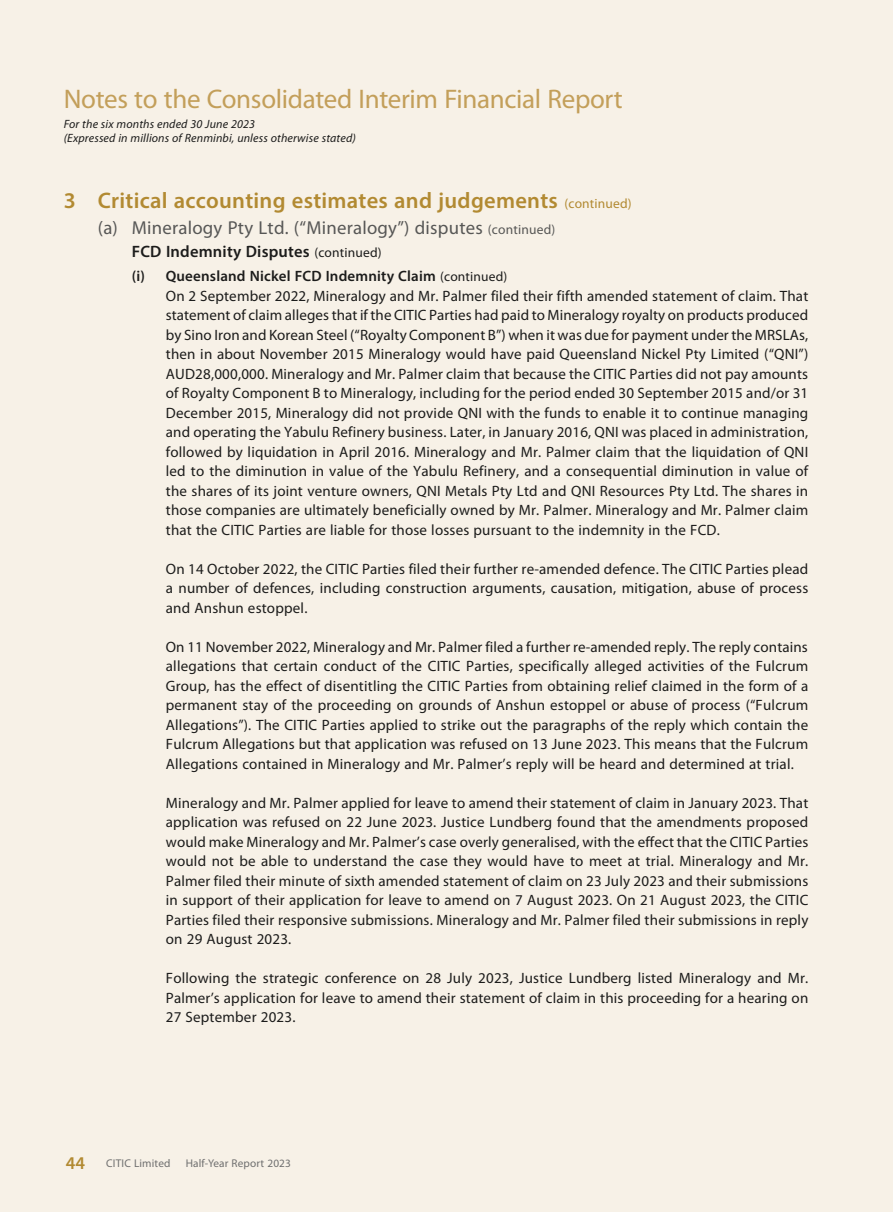
<style>
.page{position:relative;width:893px;height:1212px;background:#f7f1e7}
.page>*{position:absolute;margin:0;border:0;box-sizing:border-box;transform-origin:0 0}
.t1{font:27px "Myriad Pro";letter-spacing:-.01em;color:#c39f5a}
.t2{font:600 22.5px "Myriad Pro";letter-spacing:.01em;color:#b28a32}
.t3{font:18.75px "Myriad Pro";letter-spacing:.015em;color:#575756}
.t4{font:600 16.5px "Myriad Pro";letter-spacing:.01em;color:#1c1c1b}
.t5{font:15px/19.5px "Myriad Pro";letter-spacing:.015em;color:#1c1c1b;text-align:justify}
.t6{font:italic 12px/13.5px "Myriad Pro";letter-spacing:.01em;color:#1c1c1b}
.t7{font:11.25px "Myriad Pro";letter-spacing:.015em;color:#6f6f6f}
.s1{font-weight:400;font-size:13.5px}
.s2{font-size:13.5px}
.s3{font-weight:600}
.s4{font-weight:600;font-size:18px;color:#b28a32}
</style>
<div class="page">
<h1 class="t1" style="left:64px;top:84px;width:560px">Notes to the Consolidated Interim Financial Report</h1>
<p class="t6" style="left:64px;top:118px;width:294px">For the six months ended 30 June 2023<br>(Expressed in millions of Renminbi, unless otherwise stated)</p>
<h2 class="t2" style="left:64px;top:186px;width:569px">3 Critical accounting estimates and judgements <span class="s1">(continued)</span></h2>
<p class="t3" style="left:98px;top:217px;width:459px">(a) Mineralogy Pty Ltd. (“Mineralogy”) disputes <span class="s2">(continued)</span></p>
<p class="t4" style="left:132px;top:241px;width:251px">FCD Indemnity Disputes <span class="s1">(continued)</span></p>
<p class="t5" style="left:166px;top:266px;width:644px;text-align:left;text-indent:-34px"><span class="s3">(i) Queensland Nickel FCD Indemnity Claim</span> <span class="s2">(continued)<br></span>On 2 September 2022, Mineralogy and Mr. Palmer filed their fifth amended statement of claim. That statement of claim alleges that if the CITIC Parties had paid to Mineralogy royalty on products produced by Sino Iron and Korean Steel (“Royalty Component B”) when it was due for payment under the MRSLAs, then in about November 2015 Mineralogy would have paid Queensland Nickel Pty Limited (“QNI”)<br>AUD28,000,000. Mineralogy and Mr. Palmer claim that because the CITIC Parties did not pay amounts of Royalty Component B to Mineralogy, including for the period ended 30 September 2015 and/or 31<br>December 2015, Mineralogy did not provide QNI with the funds to enable it to continue managing and operating the Yabulu Refinery business. Later, in January 2016, QNI was placed in administration, followed by liquidation in April 2016. Mineralogy and Mr. Palmer claim that the liquidation of QNI led to the diminution in value of the Yabulu Refinery, and a consequential diminution in value of the shares of its joint venture owners, QNI Metals Pty Ltd and QNI Resources Pty Ltd. The shares in those companies are ultimately beneficially owned by Mr. Palmer. Mineralogy and Mr. Palmer claim that the CITIC Parties are liable for those losses pursuant to the indemnity in the FCD.</p>
<p class="t5" style="left:166px;top:559px;width:644px">On 14 October 2022, the CITIC Parties filed their further re-amended defence. The CITIC Parties plead a number of defences, including construction arguments, causation, mitigation, abuse of process and Anshun estoppel.</p>
<p class="t5" style="left:166px;top:637px;width:644px">On 11 November 2022, Mineralogy and Mr. Palmer filed a further re-amended reply. The reply contains allegations that certain conduct of the CITIC Parties, specifically alleged activities of the Fulcrum Group, has the effect of disentitling the CITIC Parties from obtaining relief claimed in the form of a permanent stay of the proceeding on grounds of Anshun estoppel or abuse of process (“Fulcrum Allegations”). The CITIC Parties applied to strike out the paragraphs of the reply which contain the Fulcrum Allegations but that application was refused on 13 June 2023. This means that the Fulcrum Allegations contained in Mineralogy and Mr. Palmer’s reply will be heard and determined at trial.</p>
<p class="t5" style="left:166px;top:793px;width:644px">Mineralogy and Mr. Palmer applied for leave to amend their statement of claim in January 2023. That application was refused on 22 June 2023. Justice Lundberg found that the amendments proposed would make Mineralogy and Mr. Palmer’s case overly generalised, with the effect that the CITIC Parties would not be able to understand the case they would have to meet at trial. Mineralogy and Mr.<br>Palmer filed their minute of sixth amended statement of claim on 23 July 2023 and their submissions in support of their application for leave to amend on 7 August 2023. On 21 August 2023, the CITIC Parties filed their responsive submissions. Mineralogy and Mr. Palmer filed their submissions in reply on 29 August 2023.</p>
<p class="t5" style="left:166px;top:968px;width:644px">Following the strategic conference on 28 July 2023, Justice Lundberg listed Mineralogy and Mr.<br>Palmer’s application for leave to amend their statement of claim in this proceeding for a hearing on 27 September 2023.</p>
<p class="t7" style="left:66px;top:1157px;width:106px"><span class="s4">44</span> CITIC Limited</p>
<p class="t7" style="left:186px;top:1157px;width:107px">Half-Year Report 2023</p>
</div>
